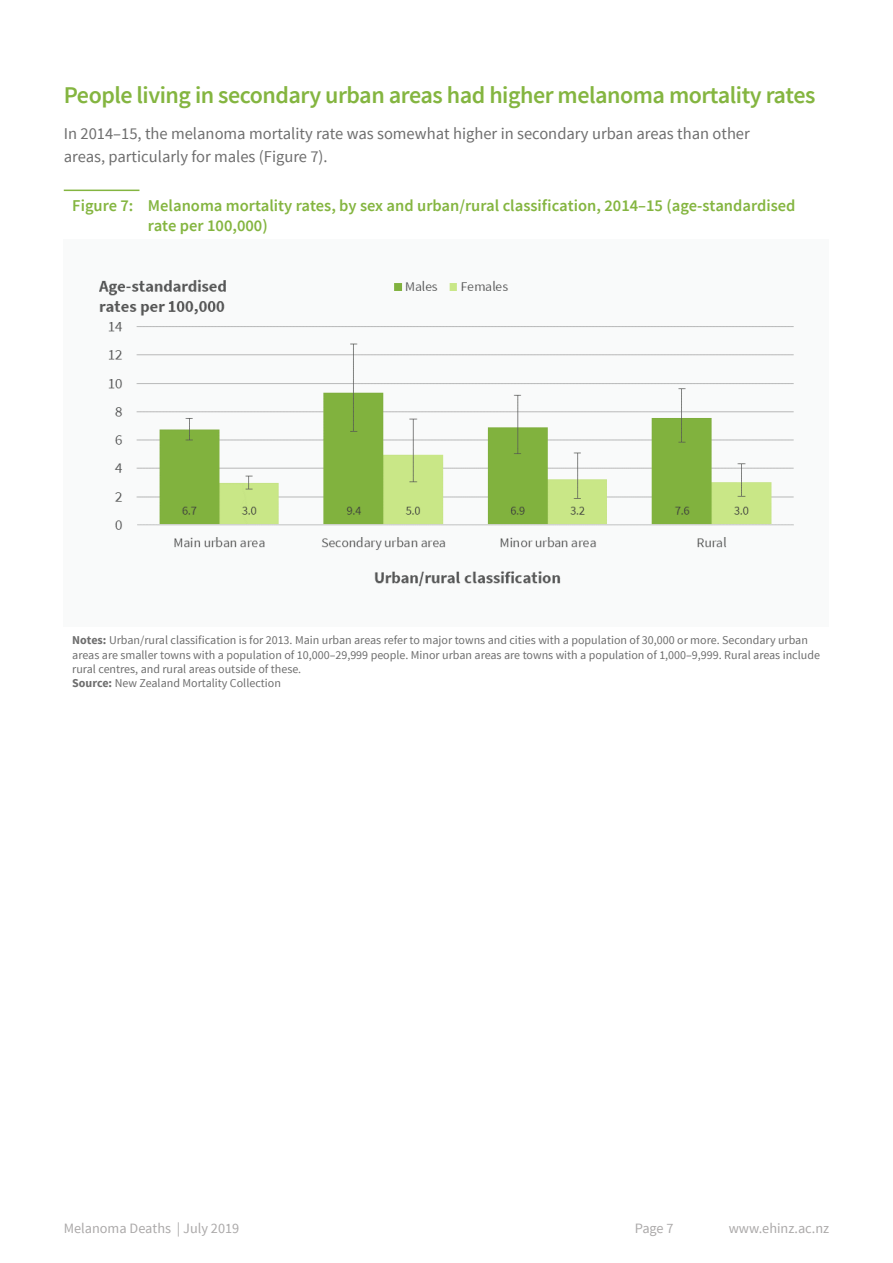
<style>
.page{position:relative;width:893px;height:1263px;background:#fff}
.page>*{position:absolute;margin:0;border:0;box-sizing:border-box;transform-origin:0 0}
.t1{font:600 24px "Source Sans Pro";letter-spacing:-.02em;color:#84b540}
.t2{font:16.5px/23.2px "Source Sans Pro";color:#6e6e6e}
.Figure{font:600 16.5px/19.8px "Source Sans Pro";color:#84b540}
.t3{font:14.25px "Source Sans Pro";color:#aba9a9}
.Source{font:12px/14.4px "Source Sans Pro";color:#6e6e6e}
.s1{font-weight:700}
</style>
<div class="page">
<div style="left:64px;top:239px;width:765px;height:388px;background:#f9fafa"></div>
<hr style="left:64px;top:190px;width:75px;height:1px;background:#84b540">
<img style="left:99px;top:279px;width:695px;height:308px">
<h1 class="t1" style="left:64px;top:80px;width:753px">People living in secondary urban areas had higher melanoma mortality rates</h1>
<h1 class="t2" style="left:64px;top:122px;width:688px">In 2014–15, the melanoma mortality rate was somewhat higher in secondary urban areas than other areas, particularly for males (Figure 7).</h1>
<p class="Figure" style="left:72px;top:196px;width:63px">Figure 7:</p>
<p class="Figure" style="left:148px;top:196px;width:649px">Melanoma mortality rates, by sex and urban/rural classification, 2014–15 (age-standardised rate per 100,000)</p>
<p class="Source" style="left:72px;top:633px;width:749px"><span class="s1">Notes:</span> Urban/rural classification is for 2013. Main urban areas refer to major towns and cities with a population of 30,000 or more. Secondary urban areas are smaller towns with a population of 10,000–29,999 people. Minor urban areas are towns with a population of 1,000–9,999. Rural areas include rural centres, and rural areas outside of these.<br><span class="s1">Source:</span> New Zealand Mortality Collection</p>
<p class="t3" style="left:64px;top:1220px;width:177px">Melanoma Deaths | July 2019</p>
<p class="t3" style="left:635px;top:1220px;width:40px">Page 7</p>
<p class="t3" style="left:729px;top:1220px;width:102px">www.ehinz.ac.nz</p>
</div>
